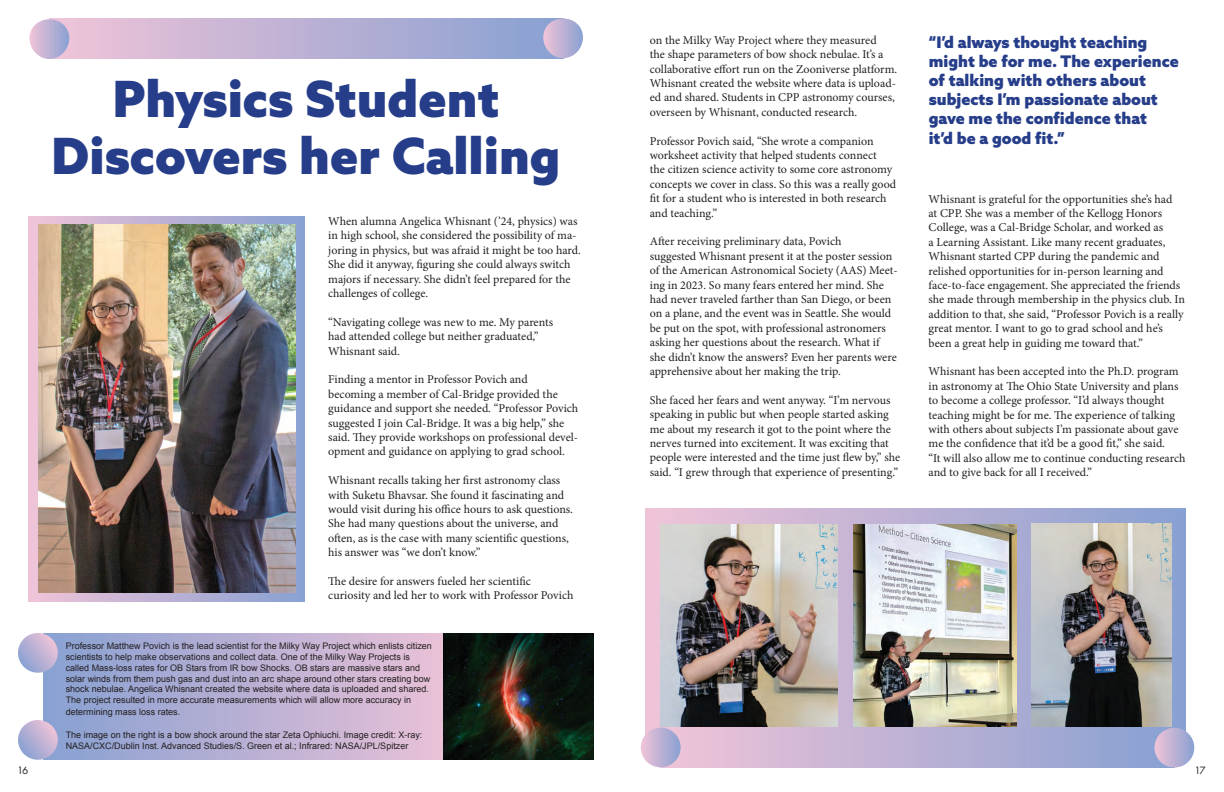
<style>
.page{position:relative;width:1224px;height:792px;background:#fff}
.page>*{position:absolute;margin:0;border:0;box-sizing:border-box;transform-origin:0 0}
.t1{font:900 50px/57px "Azo Sans";color:#263d8a;text-align:center}
.t2{font:900 16px/19.2px "Azo Sans";color:#263d8a}
.t3{font:12px/14.4px "Minion Pro";letter-spacing:-.005em;color:#231f20}
.t4{font:11px "Futura PT";color:#231f20}
.t5{font:9px/10.8px "Arial";color:#231f20}
</style>
<div class="page">
<svg style="left:29px;top:216px;width:275px;height:385px;background:#bdb2d1"></svg>
<img style="left:39px;top:224px;width:256px;height:369px">
<svg style="left:646px;top:509px;width:539px;height:225px;background:#bbb2d3"></svg>
<div style="left:49px;top:18px;width:514px;height:40px;background:linear-gradient(to right,#f0c3d8,#88a0d2)"></div>
<div style="left:30px;top:19px;width:39px;height:40px;background:linear-gradient(to right,#efc4d8,#8ca1d2);border-radius:19px"></div>
<svg style="left:543px;top:18px;width:40px;height:40px"></svg>
<div style="left:44px;top:634px;width:430px;height:125px;background:linear-gradient(to right,#87a0d2,#f0c3d7)"></div>
<img style="left:443px;top:634px;width:150px;height:125px">
<img style="left:854px;top:524px;width:163px;height:204px">
<svg style="left:18px;top:633px;width:42px;height:42px;background:#bcb8d9"></svg>
<img style="left:661px;top:524px;width:177px;height:204px">
<img style="left:1031px;top:524px;width:140px;height:204px">
<div style="left:661px;top:728px;width:513px;height:39px;background:linear-gradient(to right,#f0c3d8,#89a0d2)"></div>
<div style="left:641px;top:728px;width:40px;height:39px;background:linear-gradient(to right,#ecc2d7,#93a3d2);border-radius:20px"></div>
<div style="left:1155px;top:728px;width:39px;height:40px;background:linear-gradient(to right,#edc2d7,#8ea3d3);border-radius:20px"></div>
<svg style="left:18px;top:720px;width:42px;height:40px;background:#bbb7d8"></svg>
<h1 class="t1" style="left:52px;top:69px;width:510px">Physics Student<br>Discovers her Calling</h1>
<p class="t3" style="left:328px;top:214px;width:254px">When alumna Angelica Whisnant (’24, physics) was in high school, she considered the possibility of ma&shy;joring in physics, but was afraid it might be too hard.<br>She did it anyway, figuring she could always switch majors if necessary. She didn’t feel prepared for the challenges of college.</p>
<p class="t3" style="left:328px;top:315px;width:226px">“Navigating college was new to me. My parents had attended college but neither graduated,”<br>Whisnant said.</p>
<p class="t3" style="left:328px;top:372px;width:252px">Finding a mentor in Professor Povich and becoming a member of Cal-Bridge provided the guidance and support she needed. “Professor Povich suggested I join Cal-Bridge. It was a big help,” she said. They provide workshops on professional devel&shy;opment and guidance on applying to grad school.</p>
<p class="t3" style="left:328px;top:473px;width:246px">Whisnant recalls taking her first astronomy class with Suketu Bhavsar. She found it fascinating and would visit during his office hours to ask questions.<br>She had many questions about the universe, and often, as is the case with many scientific questions, his answer was “we don’t know.”</p>
<p class="t3" style="left:328px;top:574px;width:247px">The desire for answers fueled her scientific curiosity and led her to work with Professor Povich</p>
<p class="t5" style="left:66px;top:641px;width:368px">Professor Matthew Povich is the lead scientist for the Milky Way Project which enlists citizen scientists to help make observations and collect data. One of the Milky Way Projects is called Mass-loss rates for OB Stars from IR bow Shocks. OB stars are massive stars and solar winds from them push gas and dust into an arc shape around other stars creating bow shock nebulae. Angelica Whisnant created the website where data is uploaded and shared.<br>The project resulted in more accurate measurements which will allow more accuracy in</p>
<p class="t5" style="left:66px;top:707px;width:116px">determining mass loss rates.</p>
<p class="t5" style="left:66px;top:729px;width:358px">The image on the right is a bow shock around the star Zeta Ophiuchi. Image credit: X-ray:<br>NASA/CXC/Dublin Inst. Advanced Studies/S. Green et al.; Infrared: NASA/JPL/Spitzer</p>
<p class="t3" style="left:650px;top:33px;width:249px">on the Milky Way Project where they measured<br>the shape parameters of bow shock nebulae. It’s a collaborative effort run on the Zooniverse platform.<br>Whisnant created the website where data is upload&shy;ed and shared. Students in CPP astronomy courses, overseen by Whisnant, conducted research.</p>
<p class="t3" style="left:650px;top:134px;width:248px">Professor Povich said, “She wrote a companion worksheet activity that helped students connect<br>the citizen science activity to some core astronomy concepts we cover in class. So this was a really good fit for a student who is interested in both research and teaching.”</p>
<p class="t3" style="left:650px;top:234px;width:250px">After receiving preliminary data, Povich<br>suggested Whisnant present it at the poster session of the American Astronomical Society (AAS) Meet&shy;ing in 2023. So many fears entered her mind. She had never traveled farther than San Diego, or been on a plane, and the event was in Seattle. She would be put on the spot, with professional astronomers asking her questions about the research. What if she didn’t know the answers? Even her parents were apprehensive about her making the trip.</p>
<p class="t3" style="left:650px;top:393px;width:252px">She faced her fears and went anyway. “I’m nervous speaking in public but when people started asking me about my research it got to the point where the nerves turned into excitement. It was exciting that people were interested and the time just flew by,” she said. “I grew through that experience of presenting.”</p>
<h2 class="t2" style="left:929px;top:32px;width:252px">“I’d always thought teaching might be for me. The experience of talking with others about subjects I’m passionate about gave me the confidence that<br>it’d be a good fit.”</h2>
<p class="t3" style="left:929px;top:192px;width:258px">Whisnant is grateful for the opportunities she’s had<br>at CPP. She was a member of the Kellogg Honors College, was a Cal-Bridge Scholar, and worked as<br>a Learning Assistant. Like many recent graduates, Whisnant started CPP during the pandemic and relished opportunities for in-person learning and face-to-face engagement. She appreciated the friends she made through membership in the physics club. In addition to that, she said, “Professor Povich is a really great mentor. I want to go to grad school and he’s been a great help in guiding me toward that.”</p>
<p class="t3" style="left:929px;top:364px;width:258px">Whisnant has been accepted into the Ph.D. program in astronomy at The Ohio State University and plans to become a college professor. “I’d always thought teaching might be for me. The experience of talking with others about subjects I’m passionate about gave me the confidence that it’d be a good fit,” she said.<br>“It will also allow me to continue conducting research and to give back for all I received.”</p>
<p class="t4" style="left:17px;top:764px;width:13px">16</p>
<p class="t4" style="left:1195px;top:763px;width:13px">17</p>
</div>
